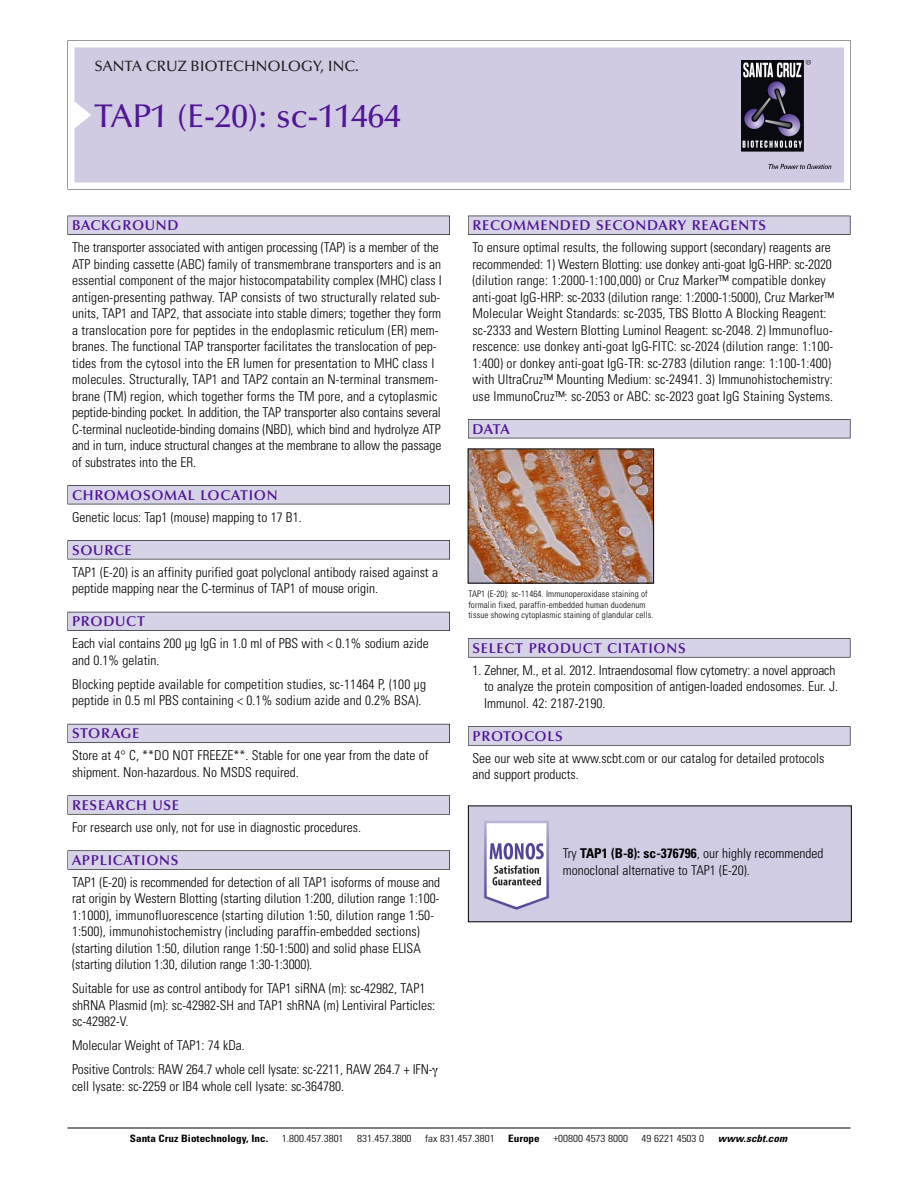
<style>
.page{position:relative;width:918px;height:1188px;background:#fff}
.page>*{position:absolute;margin:0;border:0;box-sizing:border-box;transform-origin:0 0}
.t1{font:500 33px "Optima";color:#511695}
.t2{font:500 15px "Optima";color:#231f20}
.t3{font:600 14.25px "Optima";letter-spacing:.05em;color:#511695}
.t4{font:300 condensed 13.5px/16.5px "Univers";color:#000}
.t5{font:300 condensed 10.2px "Univers";color:#000;scale:1.1 1}
.t6{font:700 condensed 10.2px "Univers";color:#000;scale:1.1 1}
.t7{font:italic 700 condensed 10.2px "Univers";letter-spacing:.005em;color:#000;scale:1.1 1}
.t8{font:300 condensed 9px/10.5px "Univers";letter-spacing:.015em;color:#000}
.s1{font-weight:700}
</style>
<div class="page">
<svg style="left:68px;top:40px;width:783px;height:149px"></svg>
<div style="left:74px;top:47px;width:770px;height:135px;background:#d1cae3"></div>
<img style="left:741px;top:60px;width:90px;height:108px">
<div style="left:68px;top:216px;width:382px;height:19px;background:#525155"></div>
<div style="left:68px;top:216px;width:381px;height:18px;background:#d7d3e7"></div>
<div style="left:68px;top:485px;width:382px;height:19px;background:#525155"></div>
<div style="left:68px;top:486px;width:381px;height:18px;background:#d7d3e7"></div>
<div style="left:68px;top:540px;width:382px;height:19px;background:#545357"></div>
<div style="left:68px;top:541px;width:381px;height:18px;background:#d7d3e7"></div>
<div style="left:68px;top:612px;width:382px;height:19px;background:#54535a"></div>
<div style="left:68px;top:612px;width:381px;height:18px;background:#d7d3e7"></div>
<div style="left:68px;top:724px;width:382px;height:19px;background:#5b5a62"></div>
<div style="left:68px;top:724px;width:381px;height:18px;background:#d7d3e7"></div>
<div style="left:68px;top:795px;width:382px;height:20px;background:#626263"></div>
<div style="left:68px;top:796px;width:381px;height:18px;background:#d7d3e7"></div>
<div style="left:68px;top:850px;width:382px;height:20px;background:#616161"></div>
<div style="left:68px;top:851px;width:381px;height:18px;background:#d7d3e7"></div>
<div style="left:468px;top:216px;width:382px;height:19px;background:#525155"></div>
<div style="left:468px;top:216px;width:382px;height:18px;background:#d7d3e7"></div>
<div style="left:468px;top:419px;width:382px;height:19px;background:#525155"></div>
<div style="left:468px;top:420px;width:382px;height:18px;background:#d7d3e7"></div>
<svg style="left:468px;top:638px;width:382px;height:20px"></svg>
<div style="left:468px;top:639px;width:382px;height:18px;background:#d7d3e7"></div>
<div style="left:468px;top:726px;width:382px;height:20px;background:#666667"></div>
<div style="left:468px;top:727px;width:382px;height:18px;background:#d7d3e7"></div>
<hr style="left:68px;top:1128px;width:782px;height:1px;background:#000">
<img style="left:470px;top:450px;width:182px;height:132px">
<div style="left:468px;top:448px;width:186px;height:136px;border:1px solid #000"></div>
<img style="left:470px;top:808px;width:380px;height:112px">
<p class="t2" style="left:94px;top:61px;width:266px">SANTA CRUZ BIOTECHNOLOGY, INC.</p>
<h1 class="t1" style="left:94px;top:103px;width:308px">TAP1 (E-20): sc-11464</h1>
<p class="t3" style="left:72px;top:219px;width:108px">BACKGROUND</p>
<p class="t4" style="left:72px;top:240px;width:371px">The transporter associated with antigen processing (TAP) is a member of the ATP binding cassette (ABC) family of transmembrane transporters and is an essential component of the major histocompatability complex (MHC) class I antigen-presenting pathway. TAP consists of two structurally related sub&shy;units, TAP1 and TAP2, that associate into stable dimers; together they form a translocation pore for peptides in the endoplasmic reticulum (ER) mem&shy;branes. The functional TAP transporter facilitates the translocation of pep&shy;tides from the cytosol into the ER lumen for presentation to MHC class I molecules. Structurally, TAP1 and TAP2 contain an N-terminal transmem&shy;brane (TM) region, which together forms the TM pore, and a cytoplasmic peptide-binding pocket. In addition, the TAP transporter also contains several C-terminal nucleotide-binding domains (NBD), which bind and hydrolyze ATP and in turn, induce structural changes at the membrane to allow the passage of substrates into the ER.</p>
<p class="t3" style="left:72px;top:489px;width:207px">CHROMOSOMAL LOCATION</p>
<p class="t4" style="left:72px;top:510px;width:231px">Genetic locus: Tap1 (mouse) mapping to 17 B1.</p>
<p class="t3" style="left:72px;top:544px;width:61px">SOURCE</p>
<p class="t4" style="left:72px;top:565px;width:367px">TAP1 (E-20) is an affinity purified goat polyclonal antibody raised against a peptide mapping near the C-terminus of TAP1 of mouse origin.</p>
<p class="t3" style="left:72px;top:616px;width:74px">PRODUCT</p>
<p class="t4" style="left:72px;top:636px;width:358px">Each vial contains 200 µg IgG in 1.0 ml of PBS with &lt; 0.1% sodium azide and 0.1% gelatin.</p>
<p class="t4" style="left:72px;top:677px;width:356px">Blocking peptide available for competition studies, sc-11464 P, (100 µg peptide in 0.5 ml PBS containing &lt; 0.1% sodium azide and 0.2% BSA).</p>
<p class="t3" style="left:72px;top:728px;width:69px">STORAGE</p>
<p class="t4" style="left:72px;top:748px;width:358px">Store at 4° C, **DO NOT FREEZE**. Stable for one year from the date of shipment. Non-hazardous. No MSDS required.</p>
<p class="t3" style="left:72px;top:799px;width:109px">RESEARCH USE</p>
<p class="t4" style="left:72px;top:820px;width:290px">For research use only, not for use in diagnostic procedures.</p>
<p class="t3" style="left:72px;top:854px;width:108px">APPLICATIONS</p>
<p class="t4" style="left:72px;top:875px;width:370px">TAP1 (E-20) is recommended for detection of all TAP1 isoforms of mouse and rat origin by Western Blotting (starting dilution 1:200, dilution range 1:100- 1:1000), immunofluorescence (starting dilution 1:50, dilution range 1:50- 1:500), immunohistochemistry (including paraffin-embedded sections) (starting dilution 1:50, dilution range 1:50-1:500) and solid phase ELISA (starting dilution 1:30, dilution range 1:30-1:3000).</p>
<p class="t4" style="left:72px;top:982px;width:365px">Suitable for use as control antibody for TAP1 siRNA (m): sc-42982, TAP1 shRNA Plasmid (m): sc-42982-SH and TAP1 shRNA (m) Lentiviral Particles: sc-42982-V.</p>
<p class="t4" style="left:72px;top:1035px;width:362px;line-height:24px">Molecular Weight of TAP1: 74 kDa.<br>Positive Controls: RAW 264.7 whole cell lysate: sc-2211, RAW 264.7 + IFN-</p>
<p class="t4" style="left:72px;top:1079px;width:274px">cell lysate: sc-2259 or IB4 whole cell lysate: sc-364780.</p>
<p class="t3" style="left:473px;top:219px;width:295px">RECOMMENDED SECONDARY REAGENTS</p>
<p class="t4" style="left:473px;top:240px;width:363px">To ensure optimal results, the following support (secondary) reagents are recommended: 1) Western Blotting: use donkey anti-goat IgG-HRP: sc-2020 (dilution range: 1:2000-1:100,000) or Cruz Marker™ compatible donkey anti-goat IgG-HRP: sc-2033 (dilution range: 1:2000-1:5000), Cruz Marker™ Molecular Weight Standards: sc-2035, TBS Blotto A Blocking Reagent: sc-2333 and Western Blotting Luminol Reagent: sc-2048. 2) Immunofluo&shy;rescence: use donkey anti-goat IgG-FITC: sc-2024 (dilution range: 1:100- 1:400) or donkey anti-goat IgG-TR: sc-2783 (dilution range: 1:100-1:400) with UltraCruz™ Mounting Medium: sc-24941. 3) Immunohistochemistry: use ImmunoCruz™: sc-2053 or ABC: sc-2023 goat IgG Staining Systems.</p>
<p class="t3" style="left:473px;top:423px;width:39px">DATA</p>
<p class="t8" style="left:468px;top:590px;width:187px">TAP1 (E-20): sc-11464. Immunoperoxidase staining of formalin fixed, paraffin-embedded human duodenum tissue showing cytoplasmic staining of glandular cells.</p>
<p class="t3" style="left:473px;top:642px;width:215px">SELECT PRODUCT CITATIONS</p>
<p class="t4" style="left:484px;top:663px;width:355px;text-indent:-12px">1. Zehner, M., et al. 2012. Intraendosomal flow cytometry: a novel approach to analyze the protein composition of antigen-loaded endosomes. Eur. J.<br>Immunol. 42: 2187-2190.</p>
<p class="t3" style="left:473px;top:730px;width:92px">PROTOCOLS</p>
<p class="t4" style="left:473px;top:751px;width:353px">See our web site at www.scbt.com or our catalog for detailed protocols and support products.</p>
<p class="t4" style="left:563px;top:846px;width:262px">Try <span class="s1">TAP1 (B-8): sc-376796</span>, our highly recommended monoclonal alternative to TAP1 (E-20).</p>
<p class="t6" style="left:130px;top:1135px;width:127px">Santa Cruz Biotechnology, Inc.</p>
<p class="t5" style="left:282px;top:1135px;width:58px">1.800.457.3801</p>
<p class="t5" style="left:357px;top:1135px;width:51px">831.457.3800</p>
<p class="t5" style="left:425px;top:1135px;width:65px">fax 831.457.3801</p>
<p class="t6" style="left:508px;top:1135px;width:30px">Europe</p>
<p class="t5" style="left:553px;top:1135px;width:69px">+00800 4573 8000</p>
<p class="t5" style="left:642px;top:1135px;width:58px">49 6221 4503 0</p>
<p class="t7" style="left:718px;top:1135px;width:64px">www.scbt.com</p>
</div>
